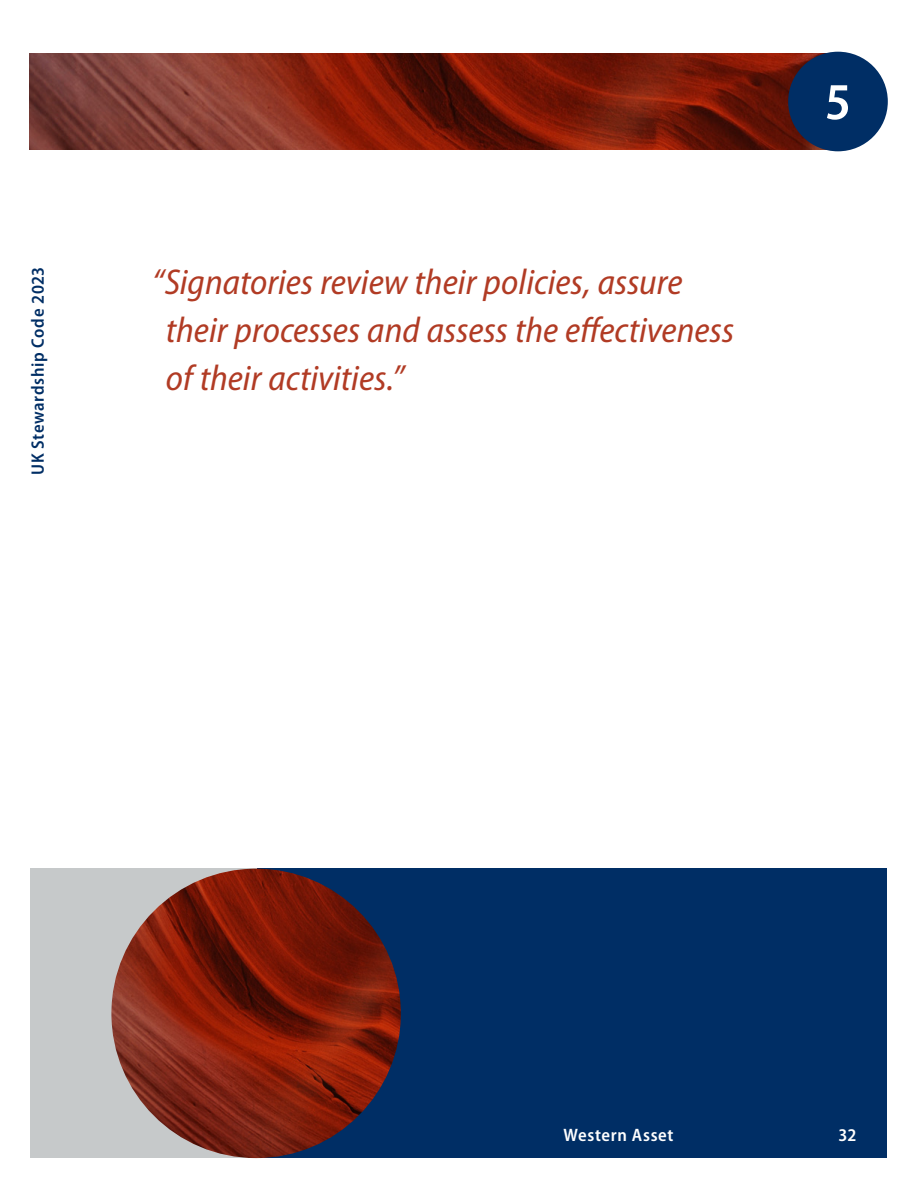
<style>
.page{position:relative;width:918px;height:1188px;background:#fff}
.page>*{position:absolute;margin:0;border:0;box-sizing:border-box;transform-origin:0 0}
.t1{font:600 semi-condensed 52.2px "Myriad Pro";color:#fff}
.t2{font:italic semi-condensed 36px/48px "Myriad Pro";color:#b13b24}
.t3{font:600 semi-condensed 18px "Myriad Pro";letter-spacing:.035em;color:#002e65}
.t4{font:600 semi-condensed 18px "Myriad Pro";letter-spacing:.04em;color:#fff}
</style>
<div class="page">
<div style="left:255px;top:869px;width:631px;height:289px;background:#002e65"></div>
<div style="left:30px;top:869px;width:226px;height:289px;background:#c6c9ca"></div>
<img style="left:111px;top:869px;width:290px;height:289px;border-radius:145px">
<img style="left:30px;top:53px;width:796px;height:97px">
<div style="left:788px;top:52px;width:100px;height:99px;background:#002e65;border-radius:50%"></div>
<p class="t3" style="left:28px;top:475px;width:210px;rotate:-90deg">UK Stewardship Code 2023</p>
<p class="t2" style="left:166px;top:259px;width:570px;text-indent:-14px">“Signatories review their policies, assure their processes and assess the effectiveness of their activities.”</p>
<h1 class="t1" style="left:825px;top:73px;width:27px">5</h1>
<p class="t4" style="left:563px;top:1125px;width:112px">Western Asset</p>
<p class="t4" style="left:838px;top:1125px;width:20px">32</p>
</div>
